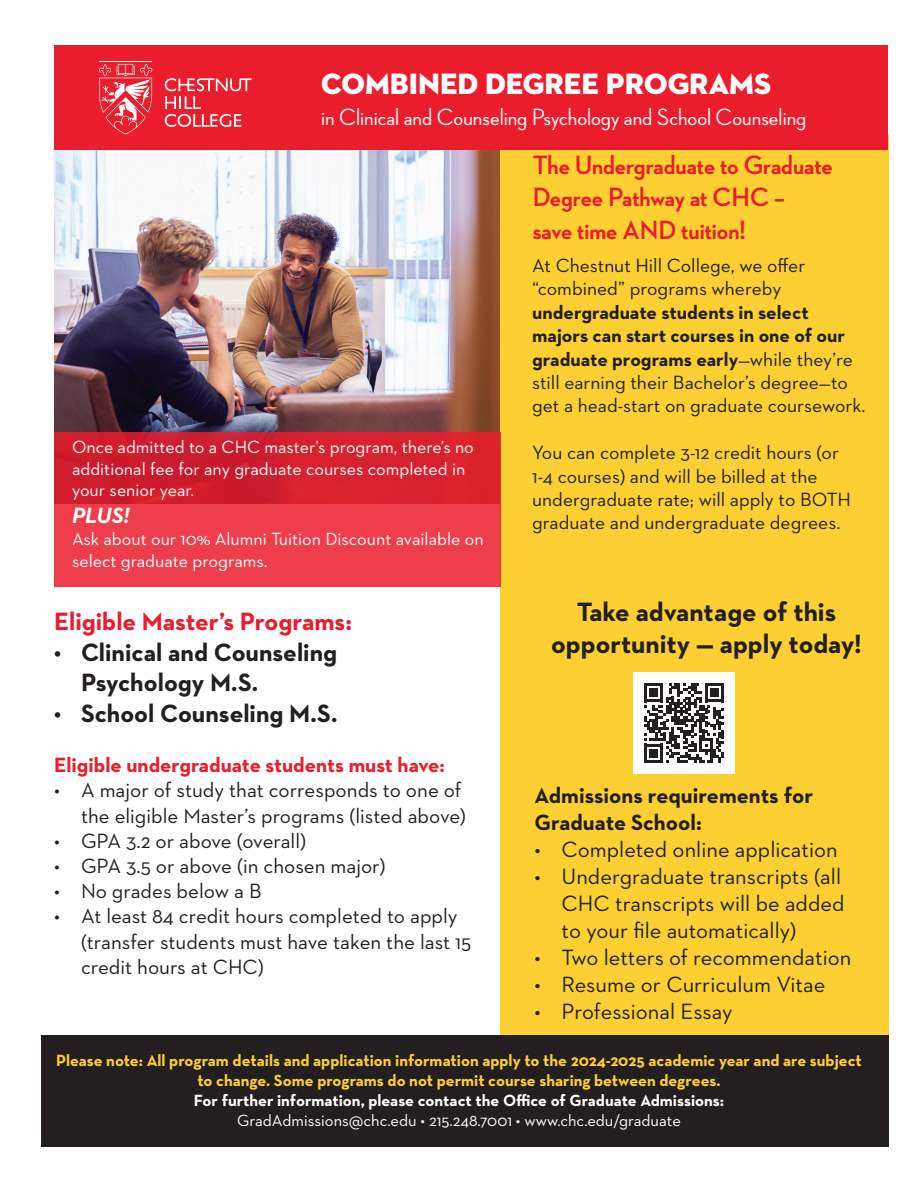
<style>
.page{position:relative;width:918px;height:1188px;background:#fff}
.page>*{position:absolute;margin:0;border:0;box-sizing:border-box;transform-origin:0 0}
.t1{font:30px "Neutraface 2 Display Titling";color:#fff}
.t2{font:700 27px/32.4px "Neutraface 2 Display";color:#eb1c2c}
.t3{font:700 27px/32.4px "Neutraface 2 Text";color:#231f20;text-align:center}
.t4{font:700 25.5px/30.6px "Neutraface 2 Text";color:#231f20}
.t5{font:700 25.5px "Neutraface 2 Text";color:#eb1c2c}
.t6{font:500 24px "Neutraface 2 Display";color:#fff}
.t7{font:22.5px/27px "Neutraface 2 Text";color:#231f20}
.t8{font:700 22.5px/27px "Neutraface 2 Text";color:#231f20}
.t9{font:italic 700 22.5px "Neutraface 2 Text";color:#fff}
.t10{font:21px/25.2px "Neutraface 2 Text";color:#231f20;text-align:right}
.t11{font:700 21px "Neutraface 2 Text";color:#eb1c2c}
.t12{font:19.5px/23.4px "Neutraface 2 Text";color:#231f20}
.t13{font:18px/21.6px "Neutraface 2 Text";color:#fff}
.t14{font:700 16.5px/19.8px "Neutra Text";color:#fcd033;text-align:center}
.t15{font:700 16.5px "Neutraface 2 Text";color:#fff}
.t16{font:16.5px "Neutraface 2 Text";color:#fff}
.s1{font-weight:700}
</style>
<div class="page">
<img style="left:55px;top:149px;width:445px;height:283px">
<div style="left:500px;top:135px;width:389px;height:999px;background:#fcd033"></div>
<div style="left:54px;top:45px;width:833px;height:104px;background:#eb1c2c"></div>
<div style="left:633px;top:672px;width:102px;height:102px;background:#fff"></div>
<svg style="left:644px;top:683px;width:80px;height:80px"></svg>
<div style="left:41px;top:1035px;width:848px;height:112px;background:#231f20"></div>
<svg style="left:54px;top:432px;width:446px;height:155px;background:#e12f3d"></svg>
<hr style="left:99px;top:61px;width:53px;height:1px;background:#fff">
<svg style="left:99px;top:64px;width:53px;height:70px"></svg>
<svg style="left:165px;top:78px;width:87px;height:49px"></svg>
<h1 class="t1" style="left:321px;top:65px;width:451px">COMBINED DEGREE PROGRAMS</h1>
<p class="t6" style="left:321px;top:104px;width:487px">in Clinical and Counseling Psychology and School Counseling</p>
<h2 class="t2" style="left:533px;top:149px;width:302px">The Undergraduate to Graduate<br>Degree Pathway at CHC –<br>save time AND tuition!</h2>
<p class="t12" style="left:532px;top:253px;width:275px">At Chestnut Hill College, we offer “combined” programs whereby</p>
<p class="t12" style="left:532px;top:300px;width:335px"><span class="s1">undergraduate students in select majors can start courses in one of our graduate programs early</span>—while they’re still earning their Bachelor’s degree—to get a head-start on graduate coursework.</p>
<p class="t12" style="left:532px;top:441px;width:320px">You can complete 3-12 credit hours (or 1-4 courses) and will be billed at the undergraduate rate; will apply to BOTH graduate and undergraduate degrees.</p>
<p class="t13" style="left:72px;top:436px;width:403px">Once admitted to a CHC master’s program, there’s no additional fee for any graduate courses completed in your senior year.</p>
<p class="t9" style="left:72px;top:501px;width:59px">PLUS!</p>
<p class="t13" style="left:72px;top:528px;width:413px">Ask about our 10% Alumni Tuition Discount available on select graduate programs.</p>
<h2 class="t3" style="left:551px;top:595px;width:312px">Take advantage of this opportunity — apply today!</h2>
<h3 class="t5" style="left:54px;top:605px;width:299px">Eligible Master’s Programs:</h3>
<h3 class="t4" style="left:81px;top:636px;width:258px;text-indent:-27px">• Clinical and Counseling<br>Psychology M.S.</h3>
<h3 class="t4" style="left:54px;top:698px;width:285px">• School Counseling M.S.</h3>
<p class="t11" style="left:54px;top:752px;width:393px">Eligible undergraduate students must have:</p>
<p class="t10" style="left:54px;top:777px;width:413px">• A major of study that corresponds to one of the eligible Master’s programs (listed above)</p>
<p class="t10" style="left:54px;top:828px;width:254px">• GPA 3.2 or above (overall)</p>
<p class="t10" style="left:54px;top:853px;width:333px">• GPA 3.5 or above (in chosen major)</p>
<p class="t10" style="left:54px;top:878px;width:209px">• No grades below a B</p>
<p class="t10" style="left:81px;top:903px;width:392px;text-align:left;text-indent:-27px">• At least 84 credit hours completed to apply (transfer students must have taken the last 15 credit hours at CHC)</p>
<p class="t8" style="left:535px;top:782px;width:280px">Admissions requirements for<br>Graduate School:</p>
<p class="t7" style="left:535px;top:836px;width:305px">• Completed online application</p>
<p class="t7" style="left:562px;top:863px;width:284px;text-indent:-27px">• Undergraduate transcripts (all<br>CHC transcripts will be added to your file automatically)</p>
<p class="t7" style="left:535px;top:944px;width:318px">• Two letters of recommendation</p>
<p class="t7" style="left:535px;top:971px;width:292px">• Resume or Curriculum Vitae</p>
<p class="t7" style="left:535px;top:998px;width:200px">• Professional Essay</p>
<p class="t14" style="left:56px;top:1050px;width:807px">Please note: All program details and application information apply to the 2024-2025 academic year and are subject to change. Some programs do not permit course sharing between degrees.</p>
<p class="t15" style="left:194px;top:1090px;width:532px">For further information, please contact the Office of Graduate Admissions:</p>
<p class="t16" style="left:237px;top:1110px;width:445px">GradAdmissions@chc.edu • 215.248.7001 • www.chc.edu/graduate</p>
</div>
